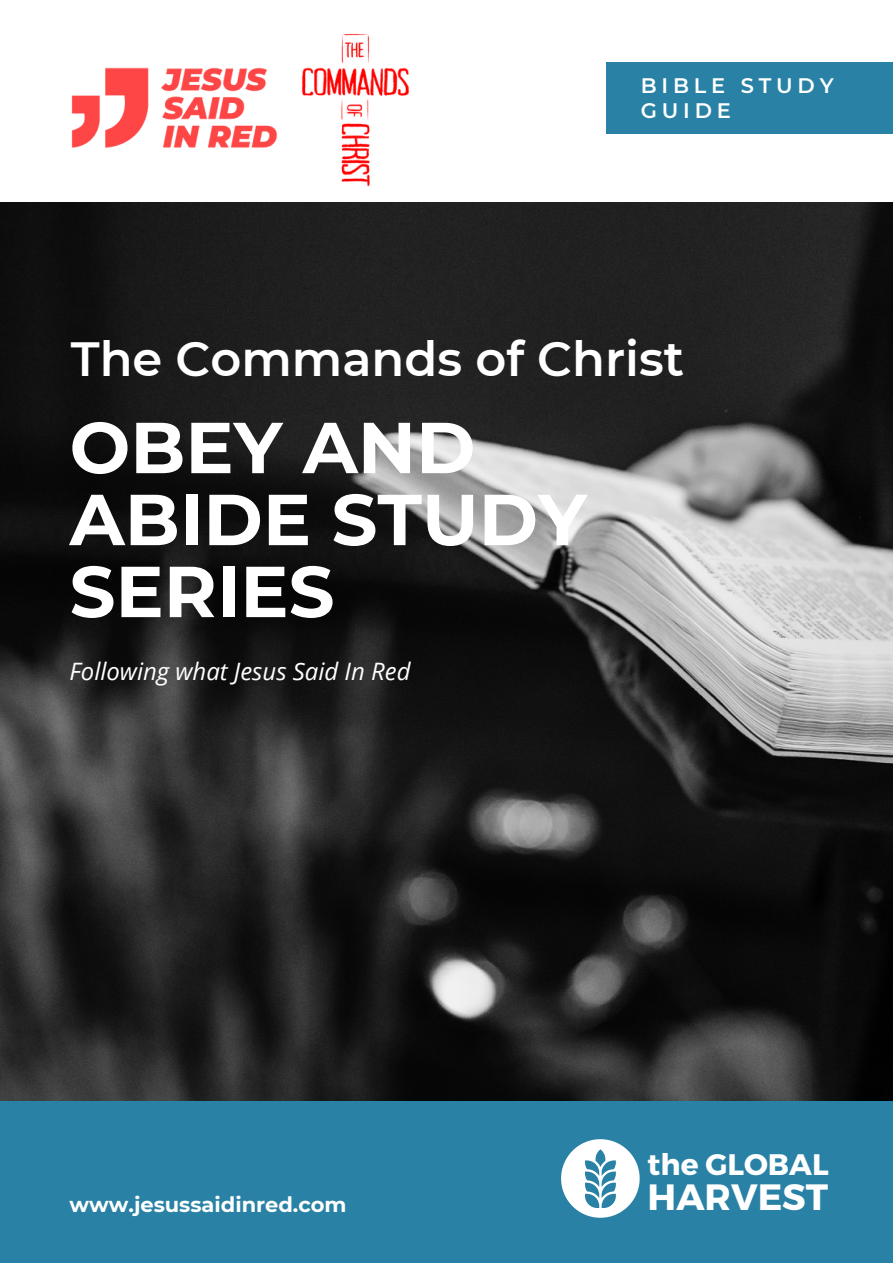
<style>
.page{position:relative;width:893px;height:1264px;background:#fff}
.page>*{position:absolute;margin:0;border:0;box-sizing:border-box;transform-origin:0 0}
.t1{font:700 72px/72px "Montserrat";color:#fff}
.t2{font:600 48px "Montserrat";color:#fff}
.t3{font:700 36.6px "Montserrat";color:#fff}
.t4{font:700 29.7px "Montserrat";color:#fff}
.t5{font:italic 24px "Open Sans";color:#fff}
.t6{font:700 21px "Montserrat";color:#fff}
.t7{font:600 21px/24.8px "Montserrat";letter-spacing:.23em;color:#fff}
</style>
<div class="page">
<img style="left:0;top:202px;width:892px;height:898px">
<div style="left:0;top:1100px;width:892px;height:162px;background:#2982a5"></div>
<svg style="left:561px;top:1139px;width:78px;height:78px"></svg>
<img style="left:71px;top:67px;width:207px;height:81px">
<img style="left:301px;top:33px;width:109px;height:154px">
<div style="left:606px;top:62px;width:286px;height:72px;background:#2982a5"></div>
<p class="t7" style="left:640px;top:73px;width:194px">BIBLE STUDY<br>GUIDE</p>
<h2 class="t2" style="left:71px;top:329px;width:614px">The Commands of Christ</h2>
<h1 class="t1" style="left:70px;top:411px;width:518px">OBEY AND<br>ABIDE STUDY<br>SERIES</h1>
<p class="t5" style="left:70px;top:654px;width:342px">Following what Jesus Said In Red</p>
<p class="t6" style="left:70px;top:1192px;width:278px">www.jesussaidinred.com</p>
<p class="t4" style="left:647px;top:1145px;width:182px">the GLOBAL</p>
<h3 class="t3" style="left:647px;top:1172px;width:182px">HARVEST</h3>
</div>
